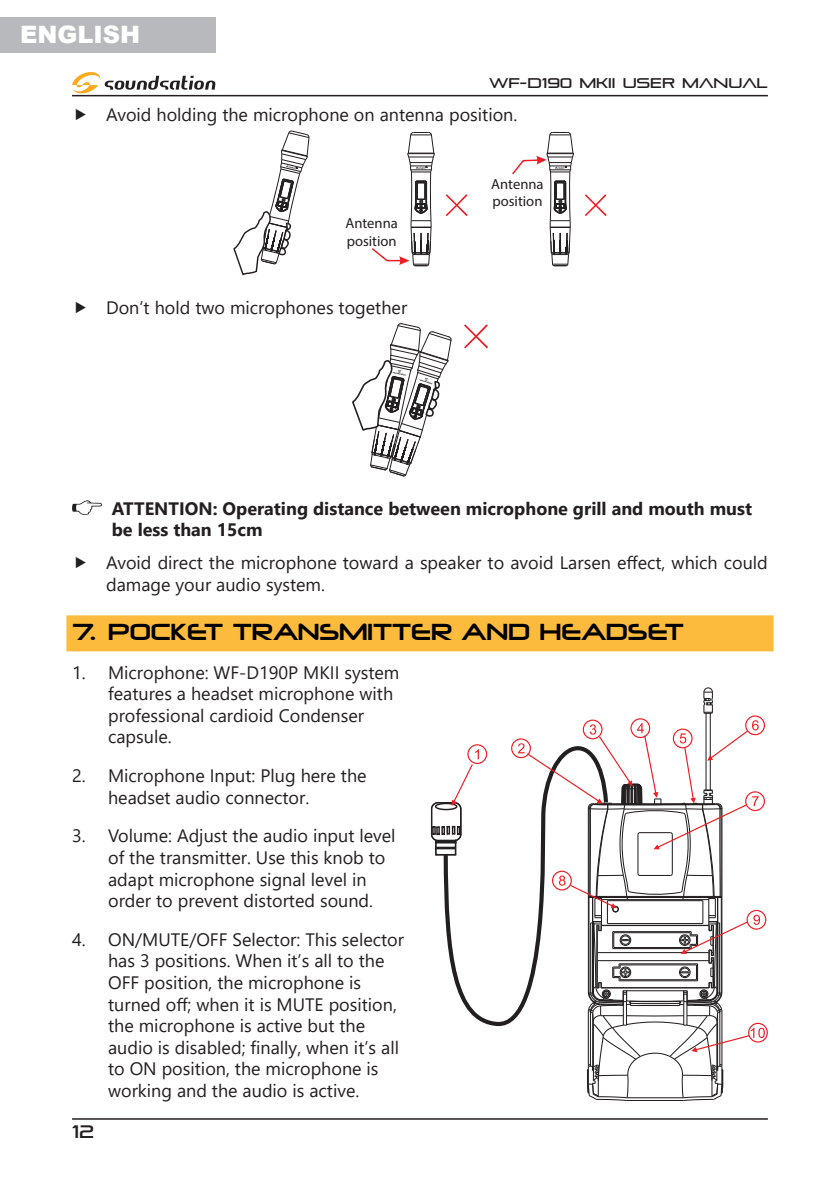
<style>
.page{position:relative;width:840px;height:1191px;background:#fff}
.page>*{position:absolute;margin:0;border:0;box-sizing:border-box;transform-origin:0 0}
.t1{font:900 24px "Arial";color:#fff}
.t2{font:22px "Neuropolitical";color:#000}
.t3{font:18px/21.6px "Segoe UI";color:#231f20}
.ENG_-_Dito_-_Tab_7mm{font:700 18px/21.6px "Segoe UI";color:#231f20}
.t4{font:18px "Pirulen";color:#231f20}
.t5{font:14.6px/17.6px "Myriad Pro";color:#231f20}
.t6{font:14px "Pirulen";color:#231f20}
</style>
<div class="page">
<div style="left:66px;top:615px;width:707px;height:36px;background:#fdbb3e"></div>
<svg style="left:233px;top:131px;width:77px;height:144px"></svg>
<svg style="left:371px;top:132px;width:64px;height:135px"></svg>
<svg style="left:512px;top:132px;width:62px;height:135px"></svg>
<svg style="left:585px;top:194px;width:21px;height:22px"></svg>
<svg style="left:445px;top:194px;width:22px;height:22px"></svg>
<svg style="left:464px;top:324px;width:24px;height:24px"></svg>
<svg style="left:352px;top:323px;width:100px;height:153px"></svg>
<svg style="left:72px;top:500px;width:30px;height:15px"></svg>
<svg style="left:441px;top:753px;width:70px;height:274px"></svg>
<hr style="left:626px;top:1100px;width:57px;height:1px;background:#231f20">
<div style="left:682px;top:1098px;width:31px;height:3px;border:1px solid #231f20;border-radius:50%"></div>
<div style="left:596px;top:1098px;width:31px;height:3px;border:1px solid #231f20;border-radius:50%"></div>
<svg style="left:430px;top:744px;width:57px;height:111px"></svg>
<svg style="left:511px;top:687px;width:256px;height:413px"></svg>
<hr style="left:72px;top:95px;width:695px;height:1px;background:#231f20">
<svg style="left:72px;top:72px;width:143px;height:22px"></svg>
<hr style="left:72px;top:1118px;width:695px;height:1px;background:#231f20">
<div style="left:0;top:17px;width:215px;height:35px;background:#b8b9bc"></div>
<h1 class="t1" style="left:20px;top:17px;width:121px">ENGLISH</h1>
<p class="t6" style="left:489px;top:74px;width:279px">WF-D190 MKII USER MANUAL</p>
<p class="t3" style="left:106px;top:103px;width:412px">Avoid holding the microphone on antenna position.</p>
<p class="t5" style="left:345px;top:214px;width:54px">Antenna position</p>
<p class="t3" style="left:106px;top:295px;width:302px">Don’t hold two microphones together</p>
<p class="t5" style="left:491px;top:175px;width:54px">Antenna position</p>
<p class="ENG_-_Dito_-_Tab_7mm" style="left:112px;top:496px;width:641px">ATTENTION: Operating distance between microphone grill and mouth must be less than 15cm</p>
<p class="t3" style="left:106px;top:550px;width:663px">Avoid direct the microphone toward a speaker to avoid Larsen effect, which could damage your audio system.</p>
<p class="t2" style="left:72px;top:618px;width:613px">7. POCKET TRANSMITTER AND HEADSET</p>
<p class="t3" style="left:108px;top:660px;width:293px;text-indent:-36px">1. Microphone: WF-D190P MKII system features a headset microphone with professional cardioid Condenser capsule.</p>
<p class="t3" style="left:108px;top:763px;width:260px;text-indent:-36px">2. Microphone Input: Plug here the headset audio connector.</p>
<p class="t3" style="left:108px;top:823px;width:289px;text-indent:-36px">3. Volume: Adjust the audio input level of the transmitter. Use this knob to adapt microphone signal level in order to prevent distorted sound.</p>
<p class="t3" style="left:108px;top:927px;width:297px;text-indent:-36px">4. ON/MUTE/OFF Selector: This selector has 3 positions. When it’s all to the OFF position, the microphone is turned off; when it is MUTE position, the microphone is active but the audio is disabled; finally, when it’s all to ON position, the microphone is working and the audio is active.</p>
<p class="t4" style="left:72px;top:1120px;width:24px">12</p>
</div>
